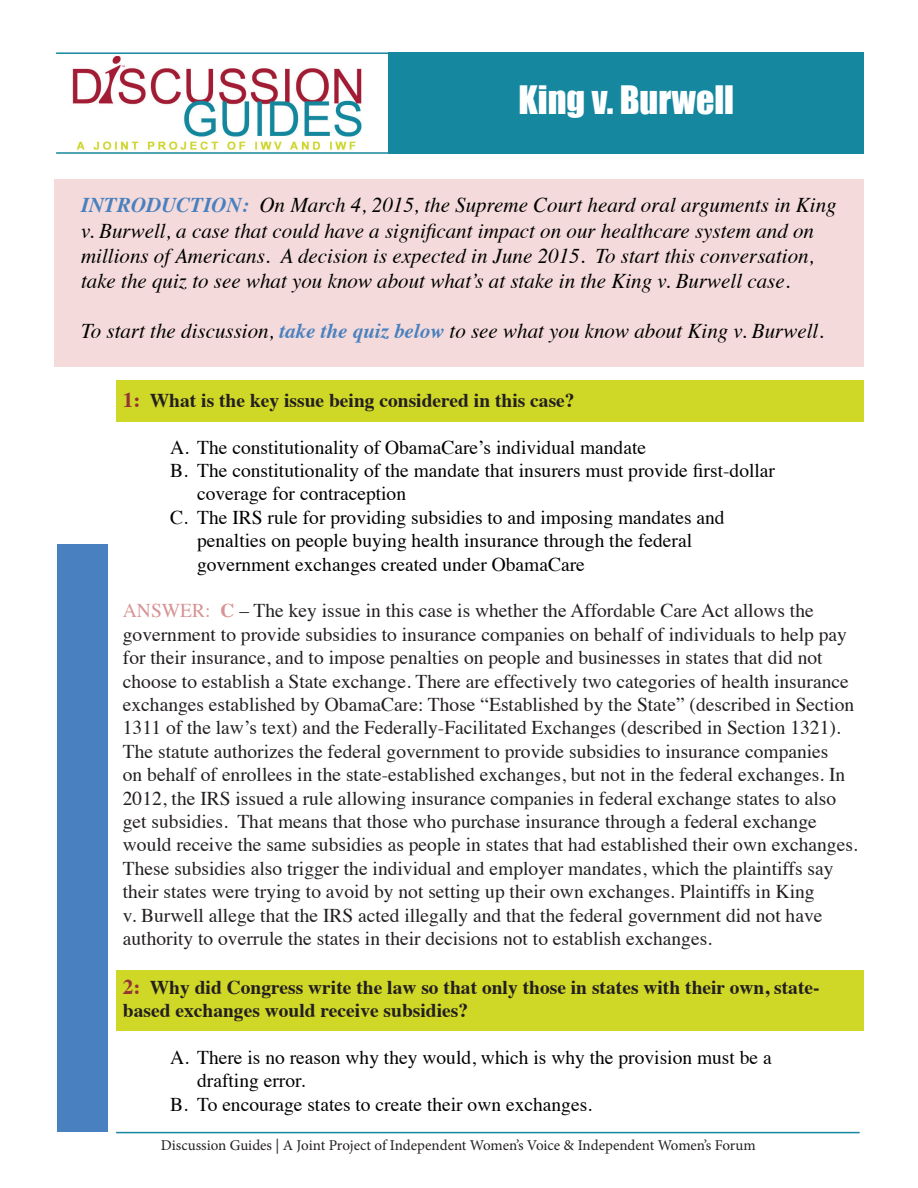
<style>
.page{position:relative;width:918px;height:1188px;background:#fff}
.page>*{position:absolute;margin:0;border:0;box-sizing:border-box;transform-origin:0 0}
.t1{font:36px "Impact";color:#fff}
.t2{font:italic 21px/25.2px "Times";color:#000}
.t3{font:19.5px/23.4px "Times";color:#231f20}
.t4{font:19.5px "Times";color:#000}
.t5{font:700 19.5px/23.4px "Times";color:#231f20}
.t6{font:15px "Minion Pro";color:#231f20}
.s1{font-weight:700;color:#4980bf}
.s2{font-size:21px;color:#953434}
.s3{color:#d89394}
.s4{font-weight:700;color:#d89394}
</style>
<div class="page">
<div style="left:116px;top:970px;width:748px;height:60px;background:#cfd727"></div>
<div style="left:116px;top:380px;width:748px;height:41px;background:#cfd727"></div>
<img style="left:72px;top:55px;width:290px;height:95px">
<hr style="left:56px;top:152px;width:370px;height:2px;background:#15879e">
<div style="left:54px;top:179px;width:810px;height:188px;background:#f4dada"></div>
<hr style="left:116px;top:1132px;width:744px;height:1px;background:#15879e">
<div style="left:57px;top:545px;width:50px;height:587px;background:#4980bf"></div>
<div style="left:389px;top:52px;width:475px;height:102px;background:#15879e"></div>
<hr style="left:56px;top:52px;width:370px;height:2px;background:#15879e">
<h1 class="t1" style="left:519px;top:72px;width:217px">King v. Burwell</h1>
<p class="t2" style="left:81px;top:191px;width:757px"><span class="s1">INTRODUCTION:</span> On March 4, 2015, the Supreme Court heard oral arguments in King v. Burwell, a case that could have a significant impact on our healthcare system and on millions of Americans. A decision is expected in June 2015. To start this conversation, take the quiz to see what you know about what’s at stake in the King v. Burwell case.</p>
<p class="t2" style="left:81px;top:317px;width:744px">To start the discussion, <span class="s1">take the quiz below</span> to see what you know about King v. Burwell.</p>
<p class="t5" style="left:123px;top:386px;width:453px"><span class="s2">1:</span> What is the key issue being considered in this case?</p>
<p class="t4" style="left:170px;top:429px;width:477px">A. The constitutionality of ObamaCare’s individual mandate</p>
<p class="t4" style="left:170px;top:452px;width:606px">B. The constitutionality of the mandate that insurers must provide first-dollar</p>
<p class="t4" style="left:197px;top:476px;width:211px">coverage for contraception</p>
<p class="t4" style="left:170px;top:499px;width:556px">C. The IRS rule for providing subsidies to and imposing mandates and</p>
<p class="t4" style="left:197px;top:522px;width:496px">penalties on people buying health insurance through the federal</p>
<p class="t4" style="left:197px;top:546px;width:389px">government exchanges created under ObamaCare</p>
<p class="t3" style="left:123px;top:597px;width:736px"><span class="s3">ANSWER:</span> <span class="s4">C</span> – The key issue in this case is whether the Affordable Care Act allows the government to provide subsidies to insurance companies on behalf of individuals to help pay for their insurance, and to impose penalties on people and businesses in states that did not choose to establish a State exchange. There are effectively two categories of health insurance exchanges established by ObamaCare: Those “Established by the State” (described in Section 1311 of the law’s text) and the Federally-Facilitated Exchanges (described in Section 1321).<br>The statute authorizes the federal government to provide subsidies to insurance companies<br>on behalf of enrollees in the state-established exchanges, but not in the federal exchanges. In 2012, the IRS issued a rule allowing insurance companies in federal exchange states to also get subsidies. That means that those who purchase insurance through a federal exchange would receive the same subsidies as people in states that had established their own exchanges.<br>These subsidies also trigger the individual and employer mandates, which the plaintiffs say their states were trying to avoid by not setting up their own exchanges. Plaintiffs in King<br>v. Burwell allege that the IRS acted illegally and that the federal government did not have authority to overrule the states in their decisions not to establish exchanges.</p>
<p class="t5" style="left:123px;top:973px;width:698px"><span class="s2">2:</span> Why did Congress write the law so that only those in states with their own, state&shy;based exchanges would receive subsidies?</p>
<p class="t4" style="left:170px;top:1039px;width:603px">A. There is no reason why they would, which is why the provision must be a</p>
<p class="t4" style="left:197px;top:1062px;width:110px">drafting error.</p>
<p class="t4" style="left:170px;top:1086px;width:424px">B. To encourage states to create their own exchanges.</p>
<p class="t6" style="left:161px;top:1135px;width:596px">Discussion Guides | A Joint Project of Independent Women’s Voice &amp; Independent Women’s Forum</p>
</div>
